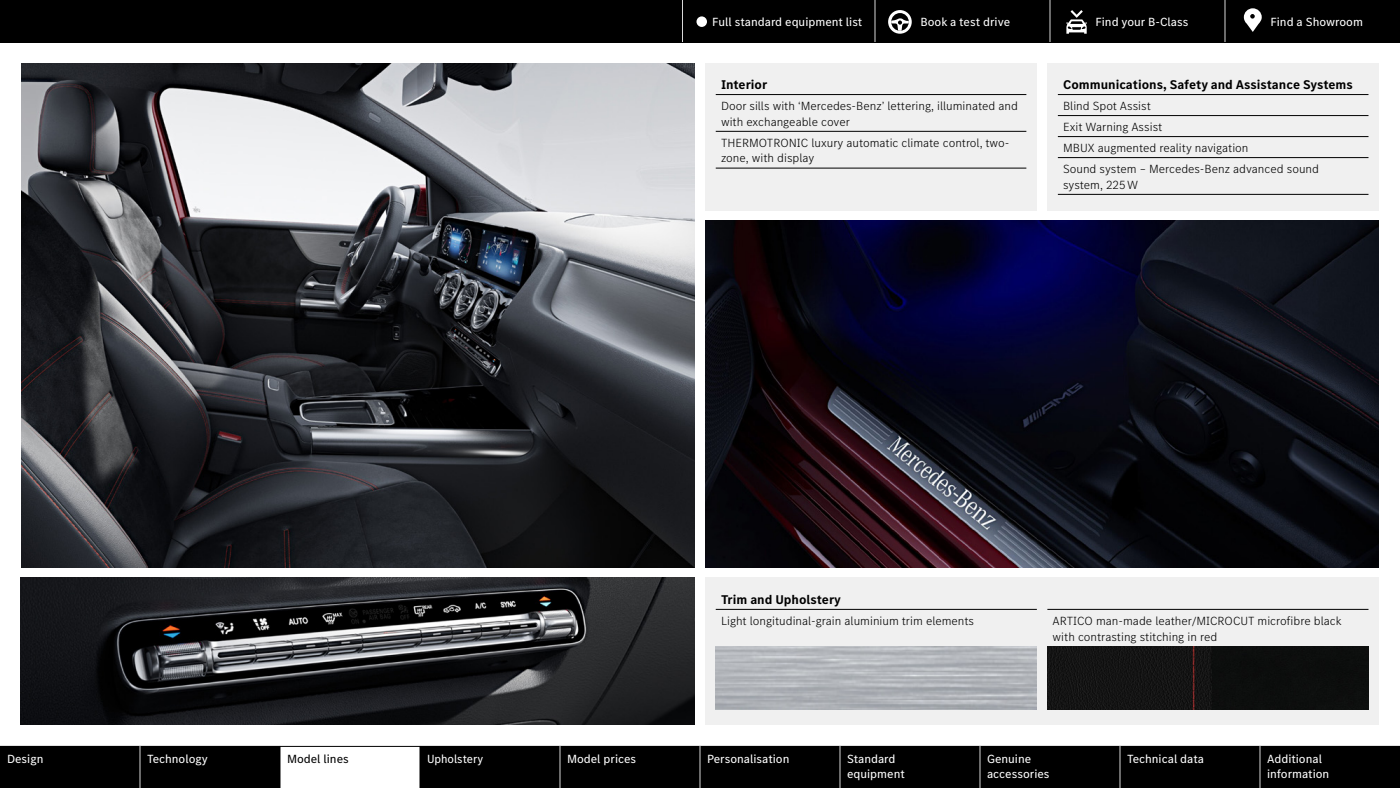
<style>
.page{position:relative;width:1400px;height:788px;background:#fff}
.page>*{position:absolute;margin:0;border:0;box-sizing:border-box;transform-origin:0 0}
.t1{font:700 13.12px "MB Corpo S Text";color:#000}
.t2{font:300 12.25px/15.8px "MB Corpo S Text";color:#000}
.t3{font:12.25px/14.7px "MB Corpo S Text";color:#fff}
.t4{font:12.25px "MB Corpo S Text";color:#000}
.t5{font:12.25px "MB Corpo S Text";color:#fff;scale:.96 1}
</style>
<div class="page">
<img style="left:705px;top:220px;width:674px;height:347px">
<img style="left:21px;top:578px;width:674px;height:146px">
<img style="left:21px;top:63px;width:674px;height:504px">
<svg style="left:705px;top:578px;width:674px;height:146px;fill:#f0f0f0"></svg>
<hr style="left:716px;top:609px;width:321px;height:1px;background:#000">
<hr style="left:1047px;top:609px;width:321px;height:1px;background:#000">
<img style="left:1047px;top:646px;width:321px;height:63px">
<div style="left:705px;top:63px;width:332px;height:147px;background:#f0f0f0"></div>
<hr style="left:716px;top:94px;width:310px;height:1px;background:#000">
<hr style="left:716px;top:131px;width:310px;height:1px;background:#000">
<hr style="left:716px;top:168px;width:310px;height:1px;background:#000">
<div style="left:1047px;top:63px;width:332px;height:147px;background:#f0f0f0"></div>
<hr style="left:1058px;top:94px;width:310px;height:1px;background:#000">
<hr style="left:1058px;top:136px;width:310px;height:1px;background:#000">
<hr style="left:1058px;top:157px;width:310px;height:1px;background:#000">
<hr style="left:1058px;top:194px;width:310px;height:1px;background:#000">
<hr style="left:1058px;top:115px;width:310px;height:1px;background:#000">
<div style="left:0;top:0;width:1400px;height:42px;background:#000"></div>
<svg style="left:682px;top:0;width:580px;height:42px"></svg>
<svg style="left:0;top:746px;width:1400px;height:42px;background:#191919"></svg>
<hr style="left:700px;top:746px;width:1px;height:42px;background:#d8d8d8">
<hr style="left:980px;top:746px;width:1px;height:42px;background:#d8d8d8">
<hr style="left:1120px;top:746px;width:1px;height:42px;background:#d8d8d8">
<hr style="left:560px;top:746px;width:1px;height:42px;background:#d8d8d8">
<hr style="left:840px;top:746px;width:1px;height:42px;background:#d8d8d8">
<hr style="left:1260px;top:746px;width:1px;height:42px;background:#d8d8d8">
<hr style="left:140px;top:746px;width:1px;height:42px;background:#d8d8d8">
<hr style="left:280px;top:746px;width:1px;height:42px;background:#000">
<hr style="left:420px;top:746px;width:1px;height:42px;background:#000">
<p class="t3" style="left:712px;top:14px;width:152px">Full standard equipment list</p>
<p class="t3" style="left:920px;top:14px;width:91px">Book a test drive</p>
<p class="t3" style="left:1096px;top:14px;width:95px">Find your B-Class</p>
<p class="t3" style="left:1271px;top:14px;width:94px">Find a Showroom</p>
<p class="t1" style="left:721px;top:76px;width:48px">Interior</p>
<p class="t2" style="left:721px;top:97px;width:299px">Door sills with ‘Mercedes-Benz’ lettering, illuminated and with exchangeable cover</p>
<p class="t2" style="left:721px;top:134px;width:290px">THERMOTRONIC luxury automatic climate control, two&shy;zone, with display</p>
<p class="t1" style="left:1063px;top:76px;width:291px">Communications, Safety and Assistance Systems</p>
<p class="t2" style="left:1063px;top:95px;width:257px;line-height:21px">Blind Spot Assist<br>Exit Warning Assist<br>MBUX augmented reality navigation<br>Sound system – Mercedes-Benz advanced sound</p>
<p class="t2" style="left:1063px;top:176px;width:77px">system, 225 W</p>
<p class="t1" style="left:721px;top:590px;width:122px">Trim and Upholstery</p>
<p class="t2" style="left:721px;top:612px;width:255px">Light longitudinal-grain aluminium trim elements</p>
<p class="t2" style="left:1053px;top:612px;width:290px">ARTICO man-made leather/MICROCUT microfibre black with contrasting stitching in red</p>
<p class="t3" style="left:7px;top:751px;width:38px">Design</p>
<p class="t3" style="left:147px;top:751px;width:62px">Technology</p>
<p class="t4" style="left:287px;top:750px;width:63px">Model lines</p>
<p class="t5" style="left:427px;top:750px;width:60px">Upholstery</p>
<p class="t3" style="left:567px;top:751px;width:71px">Model prices</p>
<p class="t3" style="left:707px;top:751px;width:84px">Personalisation</p>
<p class="t3" style="left:847px;top:751px;width:59px">Standard equipment</p>
<p class="t3" style="left:987px;top:751px;width:64px">Genuine accessories</p>
<p class="t3" style="left:1127px;top:751px;width:79px">Technical data</p>
<p class="t3" style="left:1267px;top:751px;width:64px">Additional information</p>
</div>
